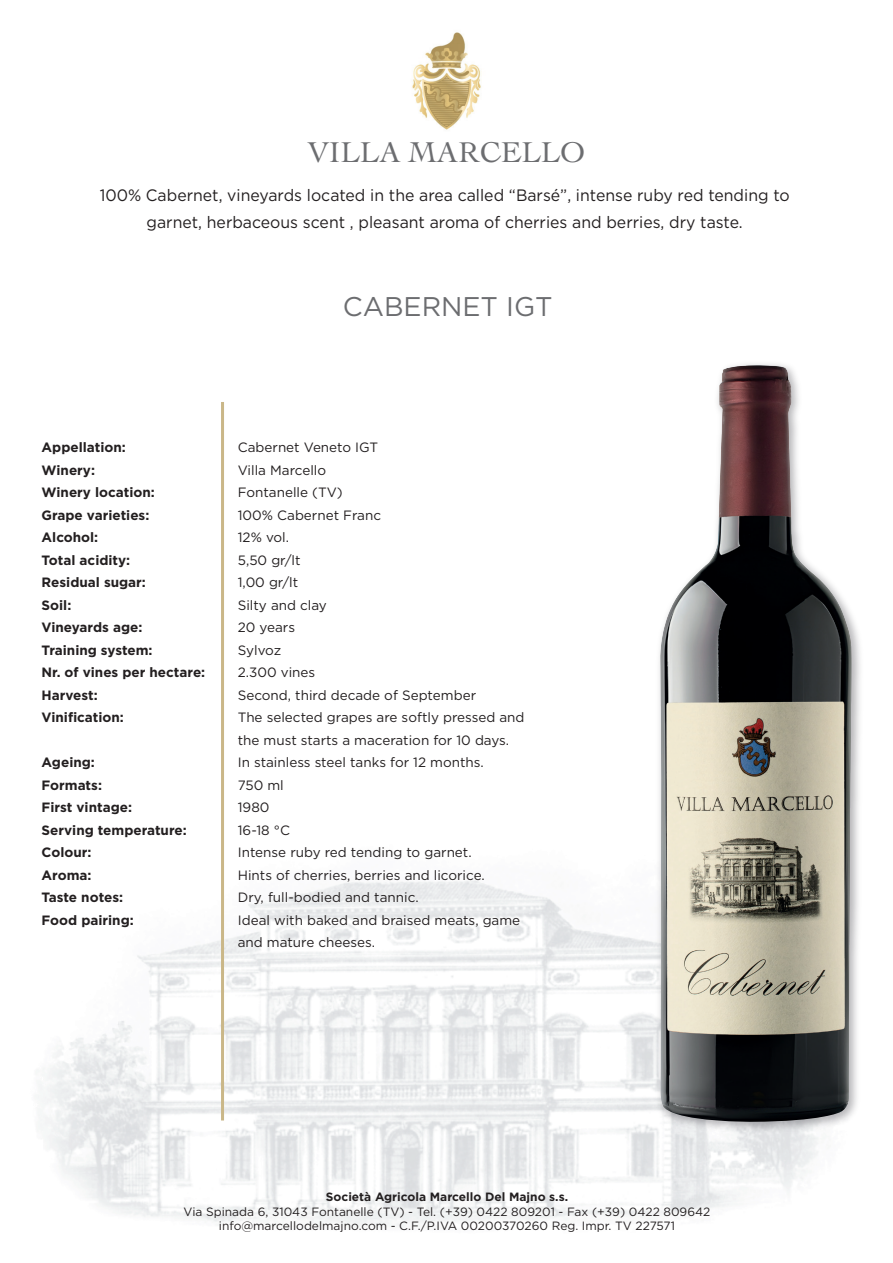
<style>
.page{position:relative;width:893px;height:1263px;background:#fff}
.page>*{position:absolute;margin:0;border:0;box-sizing:border-box;transform-origin:0 0}
.t1{font:30px "Cochin";color:#6c6d70}
.t2{font:27px "Gotham";color:#6c6d70}
.t3{font:16.5px/27px "Gotham";color:#231f20;text-align:center;scale:.96 1}
.t4{font:13.5px/22.5px "Gotham";color:#231f20}
.t5{font:700 13.5px/22.5px "Gotham";color:#231f20}
.t6{font:12px/14.4px "Gotham";color:#231f20;text-align:center}
.t7{font:700 12px "Gotham";color:#231f20}
</style>
<div class="page">
<img style="left:38px;top:880px;width:780px;height:346px">
<hr style="left:221px;top:402px;width:3px;height:718px;background:#cab788">
<img style="left:652px;top:364px;width:208px;height:772px">
<img style="left:660px;top:365px;width:192px;height:757px">
<img style="left:412px;top:32px;width:69px;height:98px">
<h1 class="t1" style="left:308px;top:132px;width:279px">VILLA MARCELLO</h1>
<p class="t3" style="left:100px;top:181px;width:720px">100% Cabernet, vineyards located in the area called “Barsé”, intense ruby red tending to garnet, herbaceous scent , pleasant aroma of cherries and berries, dry taste.</p>
<h2 class="t2" style="left:343px;top:292px;width:211px">CABERNET IGT</h2>
<p class="t5" style="left:42px;top:436px;width:165px">Appellation:<br>Winery:<br>Winery location:<br>Grape varieties:<br>Alcohol:<br>Total acidity:<br>Residual sugar:<br>Soil:<br>Vineyards age:<br>Training system:<br>Nr. of vines per hectare:<br>Harvest:<br>Vinification:</p>
<p class="t5" style="left:42px;top:751px;width:147px">Ageing:<br>Formats:<br>First vintage:<br>Serving temperature:<br>Colour:<br>Aroma:<br>Taste notes:<br>Food pairing:</p>
<p class="t4" style="left:238px;top:436px;width:288px">Cabernet Veneto IGT<br>Villa Marcello<br>Fontanelle (TV)<br>100% Cabernet Franc<br>12% vol.<br>5,50 gr/lt<br>1,00 gr/lt<br>Silty and clay<br>20 years<br>Sylvoz<br>2.300 vines<br>Second, third decade of September<br>The selected grapes are softly pressed and the must starts a maceration for 10 days.<br>In stainless steel tanks for 12 months.<br>750 ml<br>1980<br>16-18 °C<br>Intense ruby red tending to garnet.<br>Hints of cherries, berries and licorice.<br>Dry, full-bodied and tannic.<br>Ideal with baked and braised meats, game and mature cheeses.</p>
<p class="t7" style="left:326px;top:1189px;width:244px">Società Agricola Marcello Del Majno s.s.</p>
<p class="t6" style="left:184px;top:1204px;width:528px">Via Spinada 6, 31043 Fontanelle (TV) - Tel. (+39) 0422 809201 - Fax (+39) 0422 809642 info@marcellodelmajno.com - C.F./P.IVA 00200370260 Reg. Impr. TV 227571</p>
</div>
